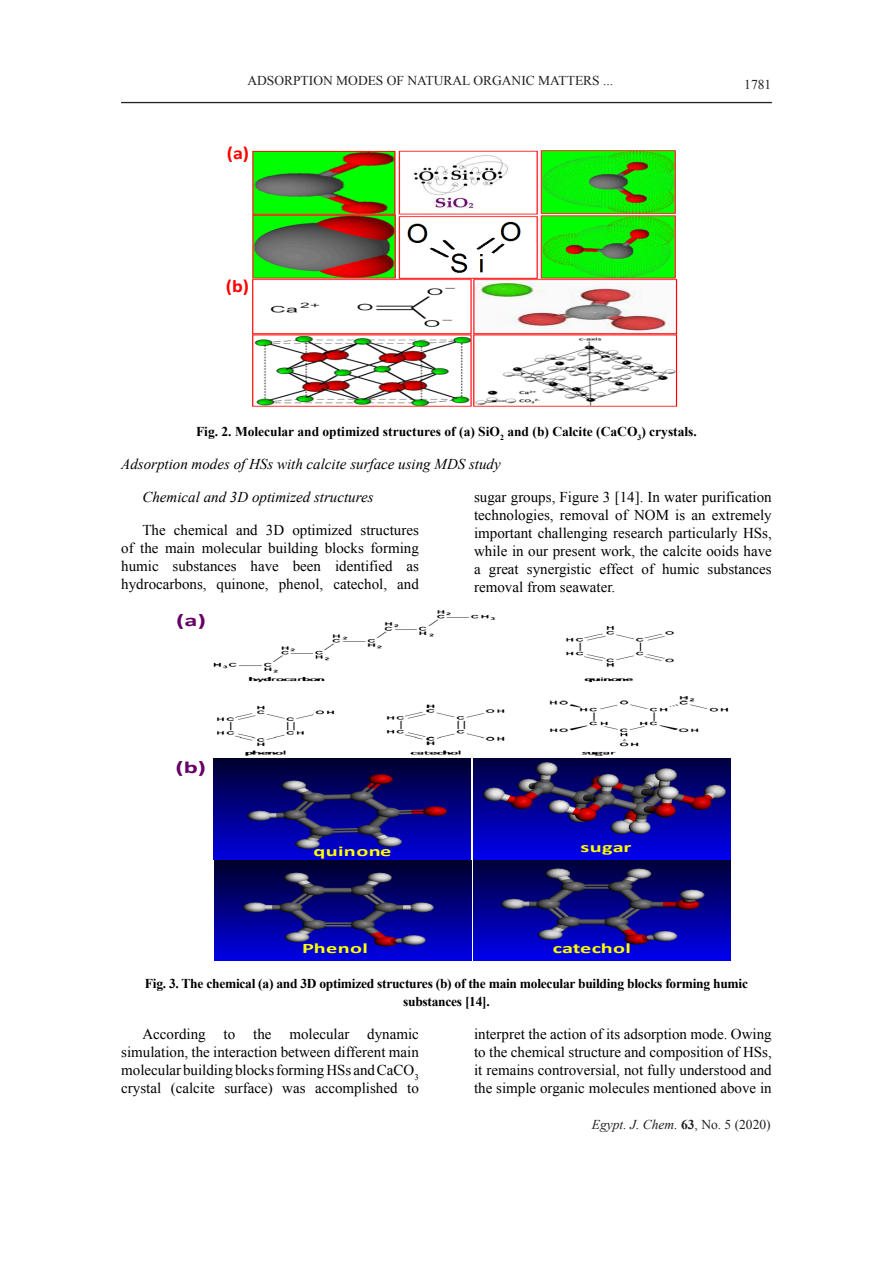
<style>
.page{position:relative;width:893px;height:1263px;background:#fff}
.page>*{position:absolute;margin:0;border:0;box-sizing:border-box;transform-origin:0 0}
.t1{font:700 17.7px "Calibri";color:#f00;scale:1.13 1}
.t2{font:700 17.1px "Calibri";color:#606;scale:1.54 1}
.t3{font:15px/18px "Times New Roman";color:#000;text-align:justify}
.t4{font:italic 15px "Times New Roman";color:#000}
.t5{font:700 14.4px "Calibri";letter-spacing:.015em;color:#ff0;scale:1.54 1}
.t6{font:700 14.4px "Calibri";letter-spacing:-.01em;color:#ff0;scale:1.54 1}
.t7{font:700 13.5px/18px "Times New Roman";letter-spacing:-.02em;color:#000;text-align:center}
.t8{font:700 13.5px "Times New Roman";color:#000}
.t9{font:13.5px "Times New Roman";color:#231f20}
.t10{font:italic 13.5px "Times New Roman";color:#231f20}
.s1{font-weight:700;font-style:normal}
.s2{font-style:normal}
</style>
<div class="page">
<hr style="left:121px;top:102px;width:651px;height:1px;background:#231f20">
<img style="left:252px;top:150px;width:426px;height:256px">
<img style="left:214px;top:611px;width:514px;height:144px">
<img style="left:213px;top:758px;width:257px;height:101px">
<img style="left:473px;top:758px;width:257px;height:101px">
<img style="left:214px;top:861px;width:257px;height:100px">
<img style="left:474px;top:861px;width:256px;height:100px">
<p class="t9" style="left:247px;top:71px;width:367px">ADSORPTION MODES OF NATURAL ORGANIC MATTERS ...</p>
<p class="t1" style="left:227px;top:142px;width:21px">(a)</p>
<p class="t1" style="left:226px;top:275px;width:22px">(b)</p>
<p class="t9" style="left:744px;top:76px;width:28px">1781</p>
<p class="t8" style="left:196px;top:422px;width:502px">Fig. 2. Molecular and optimized structures of (a) SiO<sub>2</sub> and (b) Calcite (CaCO<sub>3</sub>) crystals.</p>
<p class="t4" style="left:121px;top:453px;width:381px">Adsorption modes of HSs with calcite surface using MDS study</p>
<p class="t4" style="left:142px;top:486px;width:233px">Chemical and 3D optimized structures</p>
<p class="t3" style="left:121px;top:521px;width:299px;text-indent:21px">The chemical and 3D optimized structures of the main molecular building blocks forming humic substances have been identified as hydrocarbons, quinone, phenol, catechol, and</p>
<p class="t3" style="left:474px;top:488px;width:299px">sugar groups, Figure 3 [14]. In water purification technologies, removal of NOM is an extremely important challenging research particularly HSs, while in our present work, the calcite ooids have a great synergistic effect of humic substances removal from seawater.</p>
<p class="t2" style="left:176px;top:610px;width:21px">(a)</p>
<p class="t2" style="left:175px;top:757px;width:21px">(b)</p>
<p class="t5" style="left:313px;top:842px;width:52px">quinone</p>
<p class="t5" style="left:581px;top:838px;width:35px">sugar</p>
<p class="t5" style="left:302px;top:938px;width:44px">Phenol</p>
<p class="t6" style="left:553px;top:938px;width:52px">catechol</p>
<p class="t7" style="left:145px;top:974px;width:605px">Fig. 3. The chemical (a) and 3D optimized structures (b) of the main molecular building blocks forming humic substances [14].</p>
<p class="t3" style="left:121px;top:1025px;width:299px;text-indent:21px">According to the molecular dynamic simulation, the interaction between different main molecular building blocks forming HSs and CaCO<sub>3 </sub>crystal (calcite surface) was accomplished to</p>
<p class="t3" style="left:474px;top:1025px;width:299px">interpret the action of its adsorption mode. Owing to the chemical structure and composition of HSs, it remains controversial, not fully understood and the simple organic molecules mentioned above in</p>
<p class="t10" style="left:592px;top:1115px;width:180px">Egypt. J. Chem. <span class="s1">63</span><span class="s2">, No. 5 (2020)</span></p>
</div>
